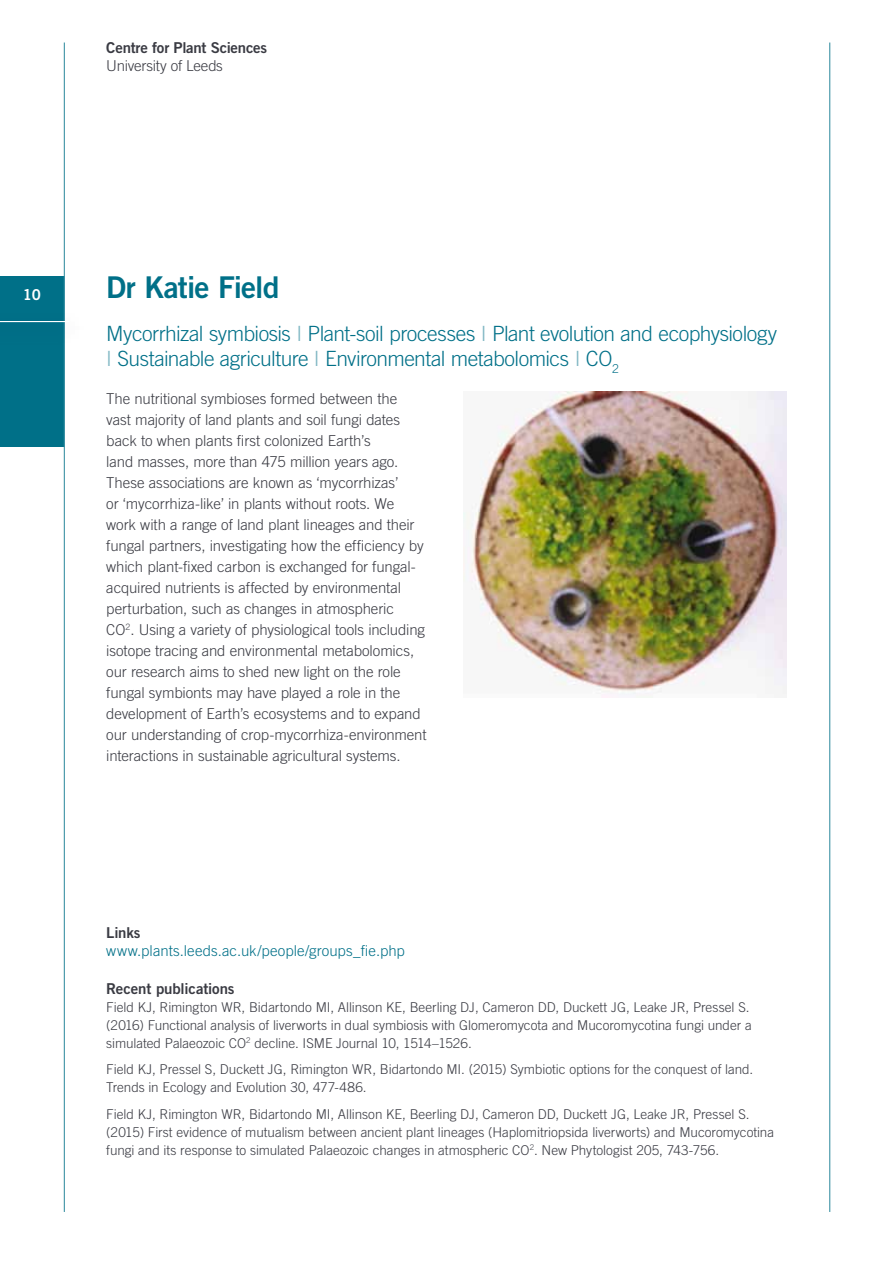
<style>
.page{position:relative;width:893px;height:1263px;background:#fff}
.page>*{position:absolute;margin:0;border:0;box-sizing:border-box;transform-origin:0 0}
.t1{font:30px "Trade Gothic LT Std Bd 2";letter-spacing:-.03em;color:#007088}
.t2{font:300 21px/25.5px "Trade Gothic LT Std";letter-spacing:-.025em;color:#007088}
.t3{font:300 15px/21px "Trade Gothic LT Std";letter-spacing:-.005em;color:#3a3b43}
.t4{font:15px "Trade Gothic LT Std Bd 2";letter-spacing:-.01em;color:#3a3b43}
.t5{font:300 15px "Trade Gothic LT Std";letter-spacing:.005em;color:#007088}
.t6{font:15px "Trade Gothic LT Std Bd 2";color:#fff}
.t7{font:300 13.5px/18px "Trade Gothic LT Std";color:#3a3b43}
.s1{color:#80b7c3}
</style>
<div class="page">
<div style="left:0;top:276px;width:64px;height:170px;background:#007088"></div>
<hr style="left:64px;top:43px;width:1px;height:1169px;background:#4094a6">
<hr style="left:829px;top:43px;width:1px;height:1169px;background:#4094a6">
<div style="left:0;top:308px;width:90px;height:39px;background:#002e54;opacity:.45"></div>
<hr style="left:0;top:321px;width:69px;height:1px;background:#fff">
<img style="left:463px;top:391px;width:324px;height:306px">
<p class="t4" style="left:106px;top:39px;width:162px">Centre for Plant Sciences</p>
<p class="t3" style="left:106px;top:55px;width:118px">University of Leeds</p>
<p class="t6" style="left:23px;top:285px;width:19px">10</p>
<h1 class="t1" style="left:106px;top:269px;width:175px">Dr Katie Field</h1>
<h2 class="t2" style="left:106px;top:320px;width:672px">Mycorrhizal symbiosis <span class="s1">I</span> Plant-soil processes <span class="s1">I</span> Plant evolution and ecophysiology<br><span class="s1">I</span> Sustainable agriculture <span class="s1">I</span> Environmental metabolomics <span class="s1">I</span> CO<sub>2</sub></h2>
<p class="t3" style="left:106px;top:388px;width:322px">The nutritional symbioses formed between the<br>vast majority of land plants and soil fungi dates back to when plants first colonized Earth’s<br>land masses, more than 475 million years ago.<br>These associations are known as ‘mycorrhizas’<br>or ‘mycorrhiza-like’ in plants without roots. We work with a range of land plant lineages and their fungal partners, investigating how the efficiency by which plant-fixed carbon is exchanged for fungal&shy;acquired nutrients is affected by environmental perturbation, such as changes in atmospheric<br>CO<sup>2</sup>. Using a variety of physiological tools including isotope tracing and environmental metabolomics, our research aims to shed new light on the role fungal symbionts may have played a role in the development of Earth’s ecosystems and to expand our understanding of crop-mycorrhiza-environment interactions in sustainable agricultural systems.</p>
<p class="t4" style="left:106px;top:923px;width:36px">Links</p>
<p class="t5" style="left:106px;top:942px;width:300px">www.plants.leeds.ac.uk/people/groups_fie.php</p>
<p class="t4" style="left:106px;top:979px;width:130px">Recent publications</p>
<p class="t7" style="left:106px;top:998px;width:647px">Field KJ, Rimington WR, Bidartondo MI, Allinson KE, Beerling DJ, Cameron DD, Duckett JG, Leake JR, Pressel S. (2016) Functional analysis of liverworts in dual symbiosis with Glomeromycota and Mucoromycotina fungi under a simulated Palaeozoic CO<sup>2</sup> decline. ISME Journal 10, 1514–1526.</p>
<p class="t7" style="left:106px;top:1060px;width:648px">Field KJ, Pressel S, Duckett JG, Rimington WR, Bidartondo MI. (2015) Symbiotic options for the conquest of land.<br>Trends in Ecology and Evolution 30, 477-486.</p>
<p class="t7" style="left:106px;top:1105px;width:669px">Field KJ, Rimington WR, Bidartondo MI, Allinson KE, Beerling DJ, Cameron DD, Duckett JG, Leake JR, Pressel S. (2015) First evidence of mutualism between ancient plant lineages (Haplomitriopsida liverworts) and Mucoromycotina fungi and its response to simulated Palaeozoic changes in atmospheric CO<sup>2</sup>. New Phytologist 205, 743-756.</p>
</div>
